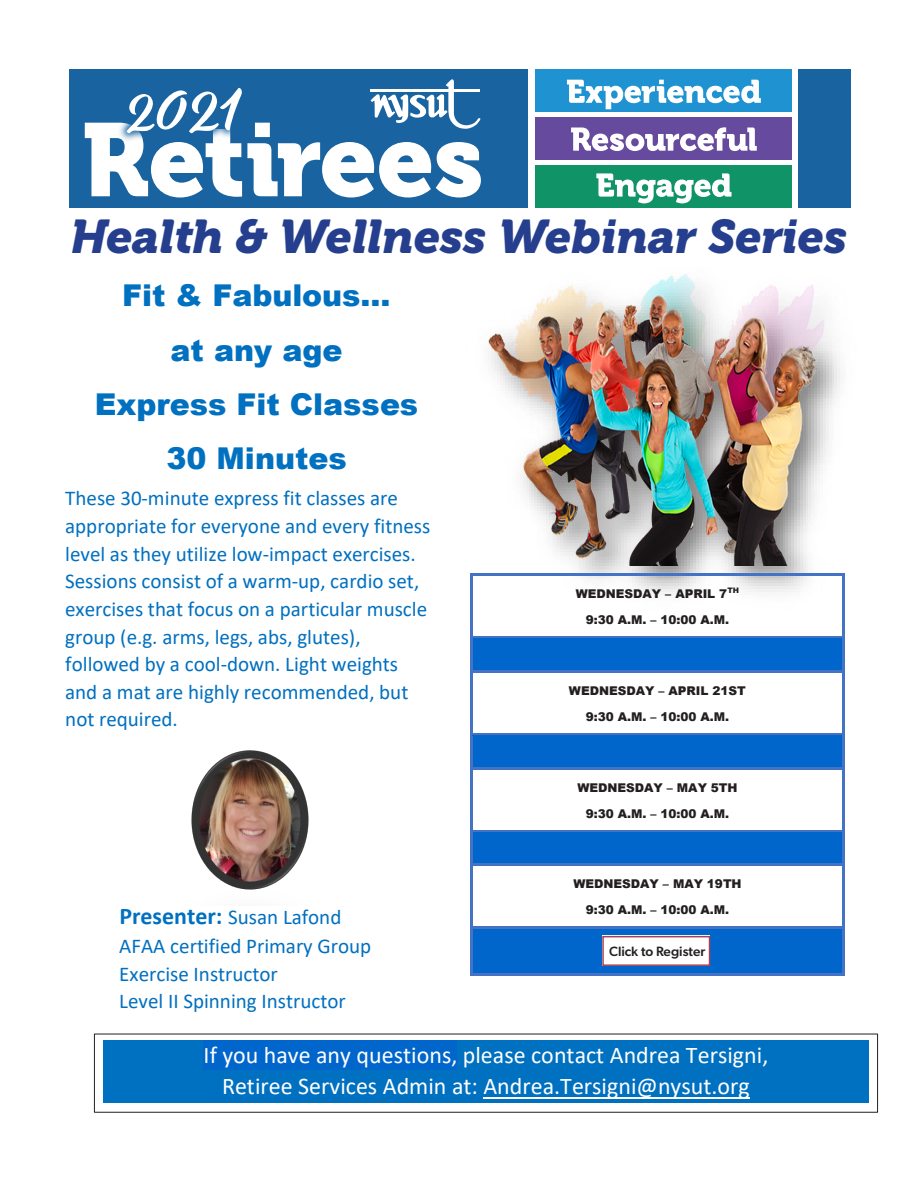
<style>
.page{position:relative;width:918px;height:1188px;background:#fff}
.page>*{position:absolute;margin:0;border:0;box-sizing:border-box;transform-origin:0 0}
.t1{font:51.6px "Modish";color:#fff;scale:1.16 1}
.t2{font:italic 46.95px "Museo 900";color:#253f8e}
.t3{font:900 30px/54.3px "Arial";color:#0070c0;text-align:center}
.t4{font:24px/31.5px "Calibri";color:#fff;text-align:center}
.t5{font:21px/27.6px "Calibri";color:#0070c0}
.t6{font:500 13.5px "Gibson";color:#231f20}
.t7{font:900 12px/26px "Arial";color:#231f20;text-align:center}
.s1{font-size:54.75px}
.s2{font-weight:700;font-size:24px}
</style>
<div class="page">
<img style="left:472px;top:333px;width:371px;height:279px">
<img style="left:488px;top:274px;width:338px;height:292px">
<hr style="left:472px;top:573px;width:371px;height:2px;background:#4472c4">
<hr style="left:470px;top:576px;width:2px;height:60px;background:#4472c4">
<hr style="left:843px;top:576px;width:2px;height:60px;background:#4472c4">
<div style="left:472px;top:639px;width:371px;height:32px;background:#06c"></div>
<hr style="left:472px;top:636px;width:371px;height:2px;background:#4472c4">
<hr style="left:472px;top:638px;width:371px;height:1px;background:#06c">
<hr style="left:470px;top:639px;width:2px;height:32px;background:#4472c4">
<hr style="left:843px;top:639px;width:2px;height:32px;background:#4472c4">
<hr style="left:472px;top:671px;width:371px;height:2px;background:#4472c4">
<hr style="left:470px;top:673px;width:2px;height:61px;background:#4472c4">
<hr style="left:843px;top:673px;width:2px;height:61px;background:#4472c4">
<div style="left:472px;top:736px;width:371px;height:31px;background:#06c"></div>
<hr style="left:472px;top:734px;width:371px;height:2px;background:#4472c4">
<hr style="left:470px;top:736px;width:2px;height:31px;background:#4472c4">
<hr style="left:843px;top:736px;width:2px;height:31px;background:#4472c4">
<hr style="left:472px;top:767px;width:371px;height:2px;background:#4472c4">
<hr style="left:470px;top:770px;width:2px;height:60px;background:#4472c4">
<hr style="left:843px;top:770px;width:2px;height:60px;background:#4472c4">
<div style="left:472px;top:832px;width:371px;height:32px;background:#06c"></div>
<hr style="left:472px;top:830px;width:371px;height:2px;background:#4472c4">
<hr style="left:470px;top:833px;width:2px;height:31px;background:#4472c4">
<hr style="left:843px;top:833px;width:2px;height:31px;background:#4472c4">
<hr style="left:472px;top:864px;width:371px;height:2px;background:#4472c4">
<hr style="left:470px;top:866px;width:2px;height:61px;background:#4472c4">
<hr style="left:843px;top:866px;width:2px;height:61px;background:#4472c4">
<div style="left:472px;top:929px;width:371px;height:44px;background:#06c"></div>
<hr style="left:472px;top:927px;width:371px;height:2px;background:#4472c4">
<hr style="left:470px;top:929px;width:2px;height:44px;background:#4472c4">
<hr style="left:472px;top:973px;width:371px;height:2px;background:#4472c4">
<hr style="left:843px;top:929px;width:2px;height:44px;background:#4472c4">
<div style="left:94px;top:1034px;width:784px;height:79px;border:1px solid #231f20"></div>
<div style="left:104px;top:1040px;width:765px;height:31px;background:#0070c0"></div>
<div style="left:204px;top:1040px;width:253px;height:29px;background:#06c"></div>
<div style="left:104px;top:1071px;width:765px;height:32px;background:#0070c0"></div>
<hr style="left:483px;top:1097px;width:267px;height:2px;background:#fff">
<img style="left:191px;top:750px;width:118px;height:140px">
<div style="left:602px;top:936px;width:108px;height:30px;background:#fff"></div>
<div style="left:602px;top:936px;width:108px;height:30px;border:2px solid #aa4055"></div>
<div style="left:70px;top:69px;width:458px;height:139px;background:#1863a0"></div>
<div style="left:798px;top:69px;width:52px;height:139px;background:#1863a0"></div>
<div style="left:535px;top:69px;width:257px;height:43px;background:#1f92d1"></div>
<svg style="left:567px;top:80px;width:194px;height:29px"></svg>
<div style="left:535px;top:117px;width:257px;height:43px;background:#664a9e"></div>
<svg style="left:571px;top:127px;width:186px;height:24px"></svg>
<div style="left:535px;top:165px;width:257px;height:43px;background:#109367"></div>
<svg style="left:596px;top:173px;width:136px;height:31px"></svg>
<svg style="left:85px;top:79px;width:396px;height:119px"></svg>
<div style="left:117px;top:78px;width:134px;height:65px;background:#1863a0"></div>
<p class="t1" style="left:124px;top:84px;width:99px;rotate:-5deg">20<span class="s1">21</span></p>
<p class="t2" style="left:71px;top:210px;width:778px">Health &amp; Wellness Webinar Series</p>
<p class="t3" style="left:95px;top:268px;width:325px">Fit &amp; Fabulous…<br>at any age<br>Express Fit Classes<br>30 Minutes</p>
<p class="t5" style="left:65px;top:484px;width:367px">These 30-minute express fit classes are appropriate for everyone and every fitness level as they utilize low-impact exercises.<br>Sessions consist of a warm-up, cardio set, exercises that focus on a particular muscle group (e.g. arms, legs, abs, glutes), followed by a cool-down. Light weights and a mat are highly recommended, but not required.</p>
<p class="t7" style="left:576px;top:580px;width:165px">WEDNESDAY – APRIL 7<sup>TH<br></sup>9:30 A.M. – 10:00 A.M.</p>
<p class="t7" style="left:569px;top:677px;width:178px">WEDNESDAY – APRIL 21ST<br>9:30 A.M. – 10:00 A.M.</p>
<p class="t7" style="left:577px;top:774px;width:162px">WEDNESDAY – MAY 5TH<br>9:30 A.M. – 10:00 A.M.</p>
<p class="t7" style="left:573px;top:870px;width:170px">WEDNESDAY – MAY 19TH<br>9:30 A.M. – 10:00 A.M.</p>
<p class="t5" style="left:119px;top:903px;width:254px;line-height:28px"><span class="s2">Presenter:</span> Susan Lafond<br>AFAA certified Primary Group<br>Exercise Instructor<br>Level II Spinning Instructor</p>
<p class="t4" style="left:204px;top:1038px;width:566px">If you have any questions, please contact Andrea Tersigni,<br>Retiree Services Admin at: Andrea.Tersigni@nysut.org</p>
<p class="t6" style="left:609px;top:943px;width:98px">Click to Register</p>
</div>
